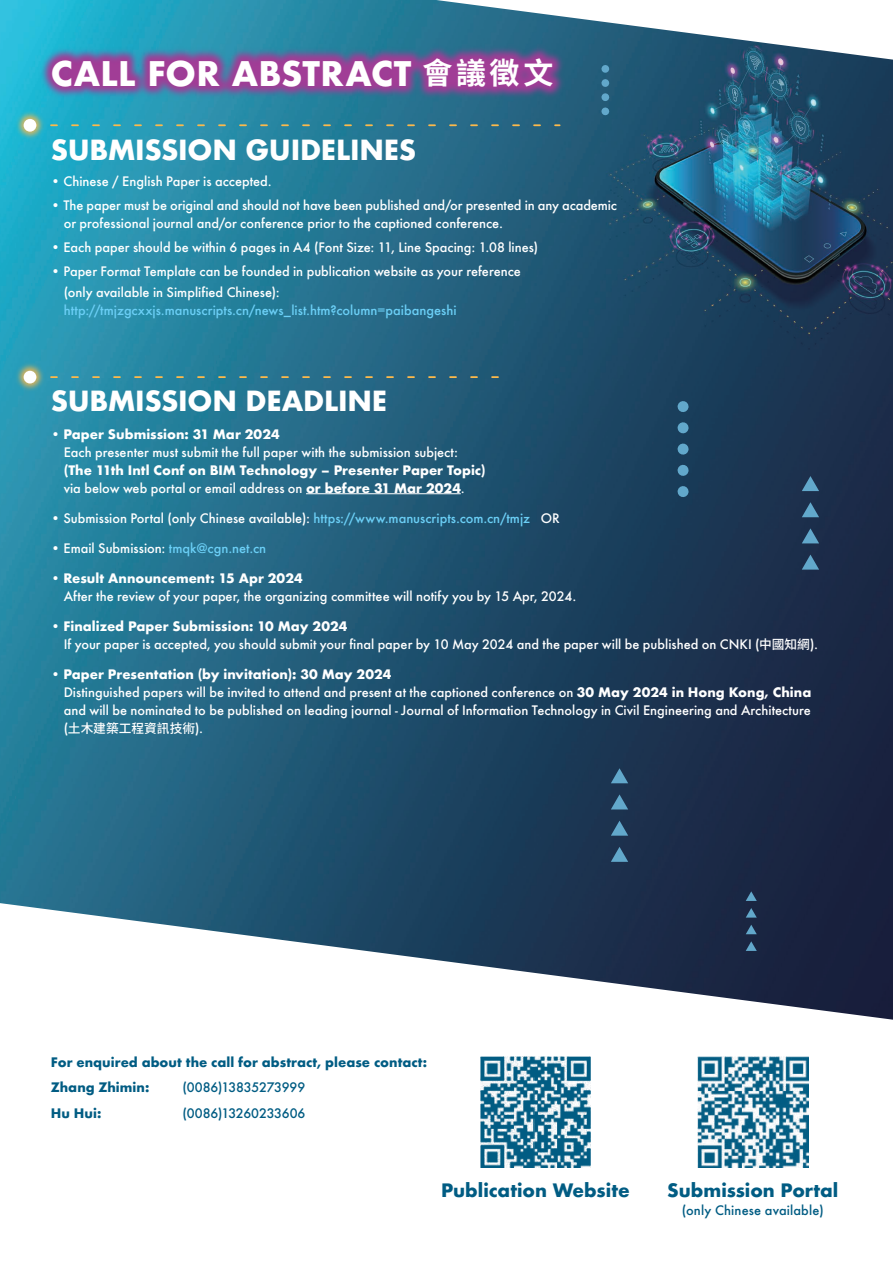
<style>
.page{position:relative;width:893px;height:1263px;background:#fff}
.page>*{position:absolute;margin:0;border:0;box-sizing:border-box;transform-origin:0 0}
.t1{font:700 33px "Futura";letter-spacing:.01em;color:#fff}
.t2{font:700 27px "Futura";letter-spacing:-.01em;color:#fff}
.t3{font:700 18px "Futura";color:#015c83}
.t4{font:500 12.75px/18px "Futura";color:#fff}
.t5{font:700 12.75px/18px "Futura";letter-spacing:.005em;color:#fff}
.t6{font:700 12.75px/25.5px "Futura";letter-spacing:.005em;color:#015c83}
.t7{font:500 12.75px "Futura";color:#6bcff6}
.t8{font:500 12.75px "Futura";letter-spacing:-.005em;color:#015c83}
.t9{font:500 12.75px "Noto Sans CJ Ktc";color:#fff}
.s1{font-family:"Noto Sans CJ Ktc";font-size:30px}
.s2{font-weight:500}
.s3{color:#6bcff6}
.s4{font-weight:700}
.s5{font-family:"Noto Sans CJ Ktc"}
.s6{font-family:"Futura"}
</style>
<div class="page">
<img style="left:0;top:60px;width:893px;height:843px">
<svg style="left:0;top:903px;width:893px;height:265px"></svg>
<svg style="left:614px;top:23px;width:279px;height:37px"></svg>
<img style="left:0;top:177px;width:93px;height:12px">
<svg style="left:93px;top:376px;width:409px;height:2px"></svg>
<img style="left:0;top:314px;width:93px;height:127px">
<div style="left:24px;top:371px;width:12px;height:12px;background:#fff;border-radius:50%"></div>
<img style="left:0;top:0;width:614px;height:177px">
<svg style="left:802px;top:555px;width:17px;height:15px"></svg>
<svg style="left:802px;top:528px;width:17px;height:15px"></svg>
<svg style="left:802px;top:502px;width:17px;height:15px"></svg>
<svg style="left:802px;top:476px;width:17px;height:15px"></svg>
<svg style="left:611px;top:847px;width:17px;height:15px"></svg>
<svg style="left:611px;top:821px;width:17px;height:15px"></svg>
<svg style="left:611px;top:794px;width:17px;height:15px"></svg>
<svg style="left:611px;top:768px;width:17px;height:15px"></svg>
<svg style="left:746px;top:941px;width:11px;height:10px"></svg>
<svg style="left:746px;top:925px;width:11px;height:9px"></svg>
<svg style="left:746px;top:908px;width:11px;height:9px"></svg>
<svg style="left:746px;top:891px;width:11px;height:10px"></svg>
<hr style="left:306px;top:493px;width:155px;height:1px;background:#fff">
<svg style="left:678px;top:428px;width:11px;height:53px"></svg>
<svg style="left:601px;top:83px;width:8px;height:21px"></svg>
<img style="left:697px;top:1057px;width:111px;height:110px">
<img style="left:481px;top:1057px;width:109px;height:110px">
<h1 class="t1" style="left:51px;top:49px;width:504px">CALL FOR ABSTRACT <span class="s1">會議徵文</span></h1>
<h2 class="t2" style="left:51px;top:130px;width:367px">SUBMISSION GUIDELINES</h2>
<p class="t4" style="left:51px;top:172px;width:222px">• Chinese / English Paper is accepted.</p>
<p class="t4" style="left:64px;top:196px;width:555px;text-indent:-13px">• The paper must be original and should not have been published and/or presented in any academic or professional journal and/or conference prior to the captioned conference.</p>
<p class="t4" style="left:51px;top:238px;width:489px">• Each paper should be within 6 pages in A4 (Font Size: 11, Line Spacing: 1.08 lines)</p>
<p class="t4" style="left:64px;top:261px;width:459px;line-height:21px;text-indent:-13px">• Paper Format Template can be founded in publication website as your reference (only available in Simplified Chinese):</p>
<p class="t7" style="left:64px;top:301px;width:394px">http://tmjzgcxxjs.manuscripts.cn/news_list.htm?column=paibangeshi</p>
<h2 class="t2" style="left:51px;top:381px;width:338px">SUBMISSION DEADLINE</h2>
<p class="t5" style="left:51px;top:425px;width:230px">• Paper Submission: 31 Mar 2024</p>
<p class="t4" style="left:64px;top:443px;width:396px">Each presenter must submit the full paper with the submission subject:</p>
<p class="t5" style="left:64px;top:461px;width:423px">(The 11th Intl Conf on BIM Technology – Presenter Paper Topic) <span class="s2">via below web portal or email address on</span> or before 31 Mar 2024<span class="s2">.</span></p>
<p class="t4" style="left:51px;top:509px;width:511px">• Submission Portal (only Chinese available): <span class="s3">https://www.manuscripts.com.cn/tmjz</span> OR</p>
<p class="t4" style="left:51px;top:539px;width:217px">• Email Submission: <span class="s3">tmqk@cgn.net.cn</span></p>
<p class="t5" style="left:51px;top:569px;width:253px">• Result Announcement: 15 Apr 2024</p>
<p class="t4" style="left:64px;top:587px;width:514px">After the review of your paper, the organizing committee will notify you by 15 Apr, 2024.</p>
<p class="t4" style="left:64px;top:617px;width:756px;text-indent:-13px"><span class="s4">• Finalized Paper Submission: 10 May 2024<br></span>If your paper is accepted, you should submit your final paper by 10 May 2024 and the paper will be published on CNKI (<span class="s5">中國知網</span>).</p>
<p class="t4" style="left:64px;top:665px;width:749px;text-indent:-13px"><span class="s4">• Paper Presentation (by invitation): 30 May 2024<br></span>Distinguished papers will be invited to attend and present at the captioned conference on <span class="s4">30 May 2024 in Hong Kong, China </span>and will be nominated to be published on leading journal - Journal of Information Technology in Civil Engineering and Architecture</p>
<p class="t9" style="left:64px;top:721px;width:141px"><span class="s6">(</span>土木建築工程資訊技術<span class="s6">).</span></p>
<p class="t6" style="left:51px;top:1049px;width:378px">For enquired about the call for abstract, please contact:<br>Zhang Zhimin:</p>
<p class="t8" style="left:183px;top:1079px;width:124px">(0086)13835273999</p>
<p class="t6" style="left:51px;top:1100px;width:52px">Hu Hui:</p>
<p class="t8" style="left:183px;top:1104px;width:124px">(0086)13260233606</p>
<h3 class="t3" style="left:441px;top:1177px;width:190px">Publication Website</h3>
<h3 class="t3" style="left:667px;top:1178px;width:172px">Submission Portal</h3>
<p class="t8" style="left:682px;top:1202px;width:143px">(only Chinese available)</p>
</div>
